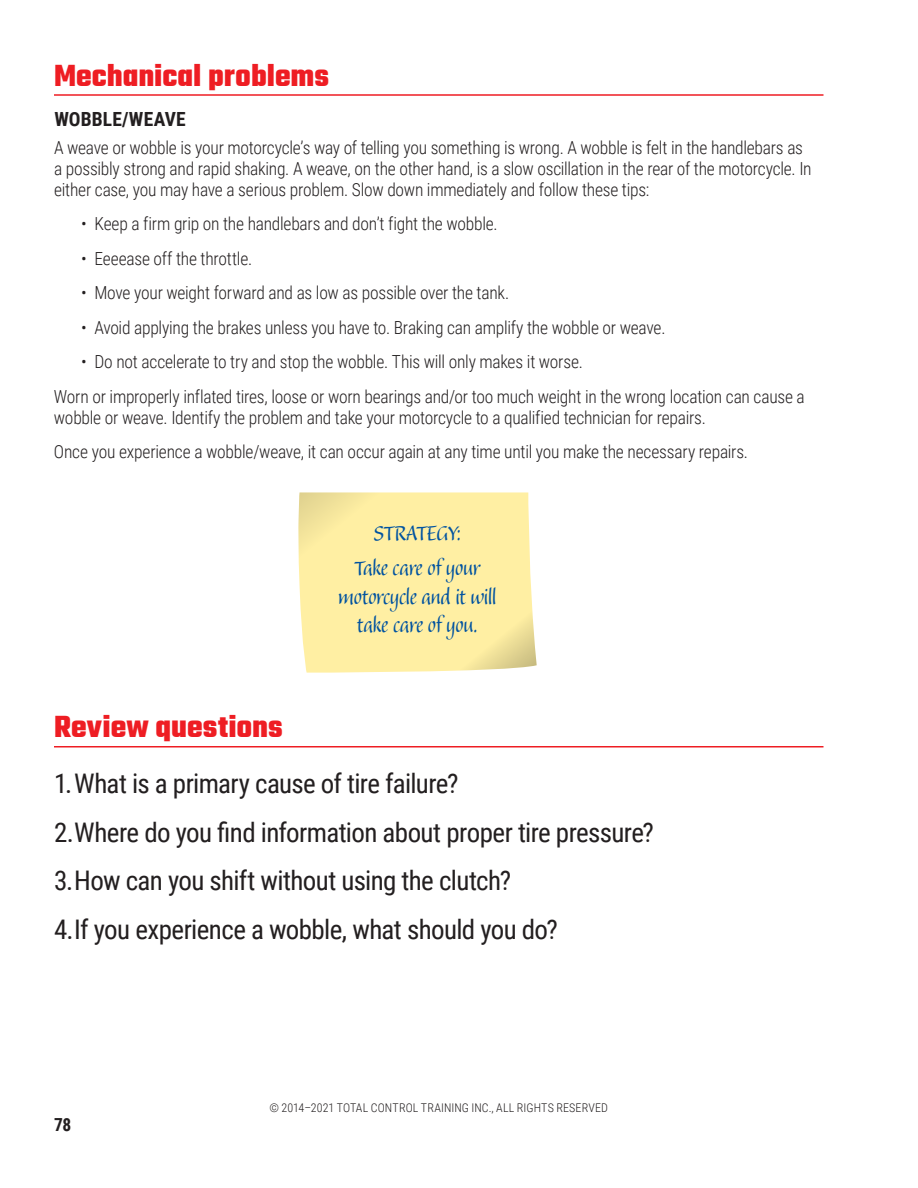
<style>
.page{position:relative;width:918px;height:1188px;background:#fff}
.page>*{position:absolute;margin:0;border:0;box-sizing:border-box;transform-origin:0 0}
.t1{font:700 33px "Teko";color:#ee1d23}
.t2{font:27px/48.8px "Roboto Condensed";letter-spacing:-.025em;color:#231f20}
.t3{font:27px/35.2px "Balzano";letter-spacing:-.01em;color:#0153a0;text-align:center}
.t4{font:700 19.5px "Roboto Condensed";letter-spacing:.005em;color:#231f20}
.t5{font:300 18px/21px "Roboto Condensed";letter-spacing:-.015em;color:#231f20}
.t6{font:700 18px "Roboto Condensed";color:#231f20}
.t7{font:300 12px "Roboto Condensed";letter-spacing:.01em;color:#231f20}
</style>
<div class="page">
<hr style="left:54px;top:94px;width:770px;height:2px;background:#ee1d23">
<hr style="left:54px;top:746px;width:770px;height:2px;background:#ee1d23">
<svg style="left:298px;top:492px;width:239px;height:181px;background:#fdeea6"></svg>
<h1 class="t1" style="left:54px;top:54px;width:277px">Mechanical problems</h1>
<p class="t4" style="left:54px;top:106px;width:133px">WOBBLE/WEAVE</p>
<p class="t5" style="left:54px;top:136px;width:759px">A weave or wobble is your motorcycle’s way of telling you something is wrong. A wobble is felt in the handlebars as a possibly strong and rapid shaking. A weave, on the other hand, is a slow oscillation in the rear of the motorcycle. In either case, you may have a serious problem. Slow down immediately and follow these tips:</p>
<p class="t5" style="left:81px;top:213px;width:418px">• Keep a firm grip on the handlebars and don’t fight the wobble.</p>
<p class="t5" style="left:81px;top:247px;width:173px">• Eeeease off the throttle.</p>
<p class="t5" style="left:81px;top:282px;width:430px">• Move your weight forward and as low as possible over the tank.</p>
<p class="t5" style="left:81px;top:316px;width:586px">• Avoid applying the brakes unless you have to. Braking can amplify the wobble or weave.</p>
<p class="t5" style="left:54px;top:344px;width:752px;line-height:34.5px;text-indent:27px">• Do not accelerate to try and stop the wobble. This will only makes it worse.<br>Worn or improperly inflated tires, loose or worn bearings and/or too much weight in the wrong location can cause a</p>
<p class="t5" style="left:54px;top:400px;width:696px;line-height:34.5px">wobble or weave. Identify the problem and take your motorcycle to a qualified technician for repairs.<br>Once you experience a wobble/weave, it can occur again at any time until you make the necessary repairs.</p>
<h2 class="t3" style="left:354px;top:516px;width:127px">STRATEGY:<br>Take care of your</h2>
<h2 class="t3" style="left:338px;top:583px;width:160px;line-height:28.5px">motorcycle and it will take care of you.</h2>
<h1 class="t1" style="left:54px;top:706px;width:230px">Review questions</h1>
<h2 class="t2" style="left:54px;top:758px;width:601px">1.What is a primary cause of tire failure?<br>2.Where do you find information about proper tire pressure?<br>3.How can you shift without using the clutch?<br>4.If you experience a wobble, what should you do?</h2>
<p class="t6" style="left:54px;top:1112px;width:19px">78</p>
<p class="t7" style="left:269px;top:1099px;width:340px">© 2014–2021 TOTAL CONTROL TRAINING INC., ALL RIGHTS RESERVED</p>
</div>
